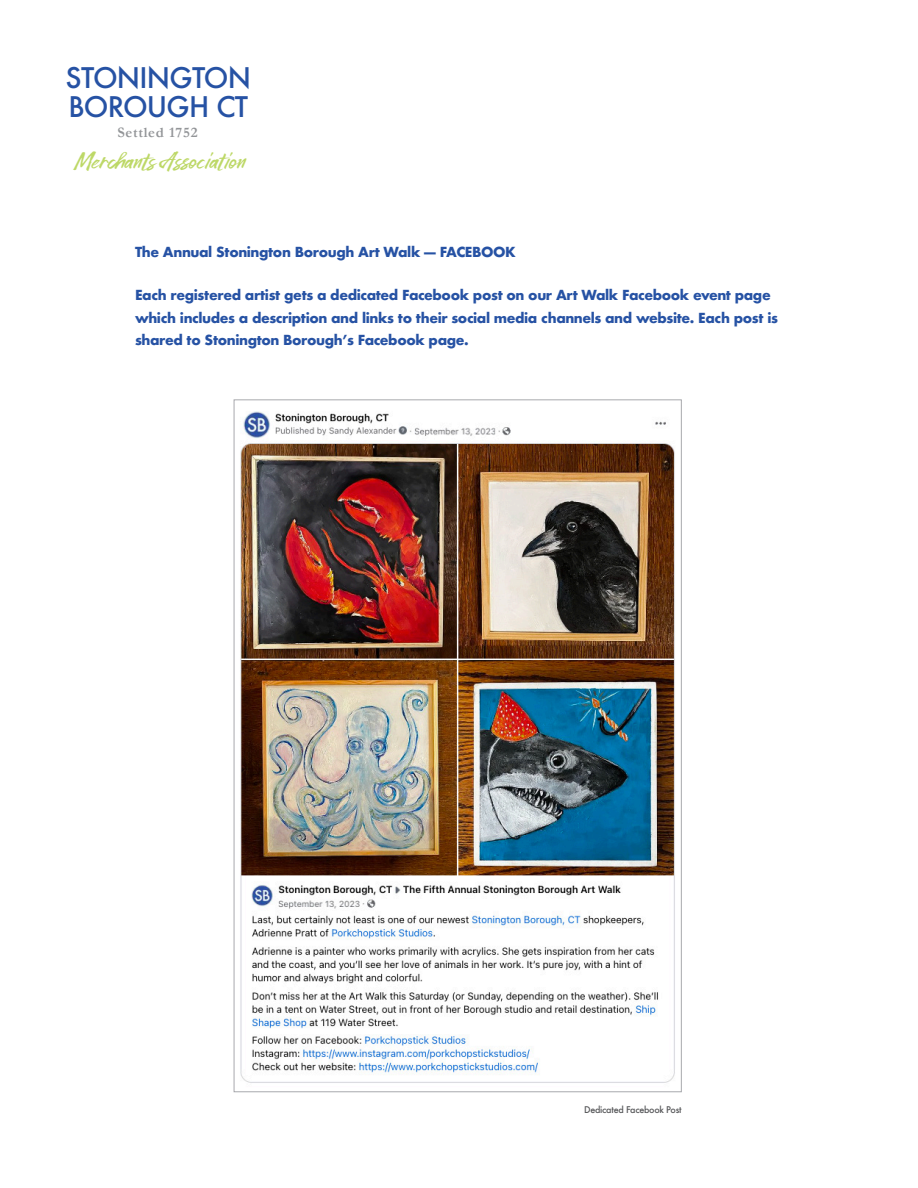
<style>
.page{position:relative;width:918px;height:1188px;background:#fff}
.page>*{position:absolute;margin:0;border:0;box-sizing:border-box;transform-origin:0 0}
.t1{font:500 27.6px/29.2px "Futura";letter-spacing:-.03em;color:#2652a4}
.t2{font:22.5px "Wildwest";color:#bdd867}
.t3{font:700 14.55px "Garamond";letter-spacing:.05em;color:#939598}
.t4{font:700 13.5px/22.5px "Futura";letter-spacing:-.03em;color:#2652a4}
.t5{font:500 9px "Futura";letter-spacing:-.03em;color:#57585a}
</style>
<div class="page">
<img style="left:240px;top:411px;width:435px;height:672px">
<p class="t1" style="left:65px;top:63px;width:187px">STONINGTON<br>BOROUGH CT</p>
<p class="t3" style="left:117px;top:124px;width:82px">Settled 1752</p>
<p class="t2" style="left:74px;top:146px;width:173px">Merchants Association</p>
<p class="t4" style="left:135px;top:241px;width:382px">The Annual Stonington Borough Art Walk — FACEBOOK</p>
<p class="t4" style="left:135px;top:284px;width:645px">Each registered artist gets a dedicated Facebook post on our Art Walk Facebook event page which includes a description and links to their social media channels and website. Each post is shared to Stonington Borough’s Facebook page.</p>
<p class="t5" style="left:584px;top:1103px;width:99px">Dedicated Facebook Post</p>
</div>
